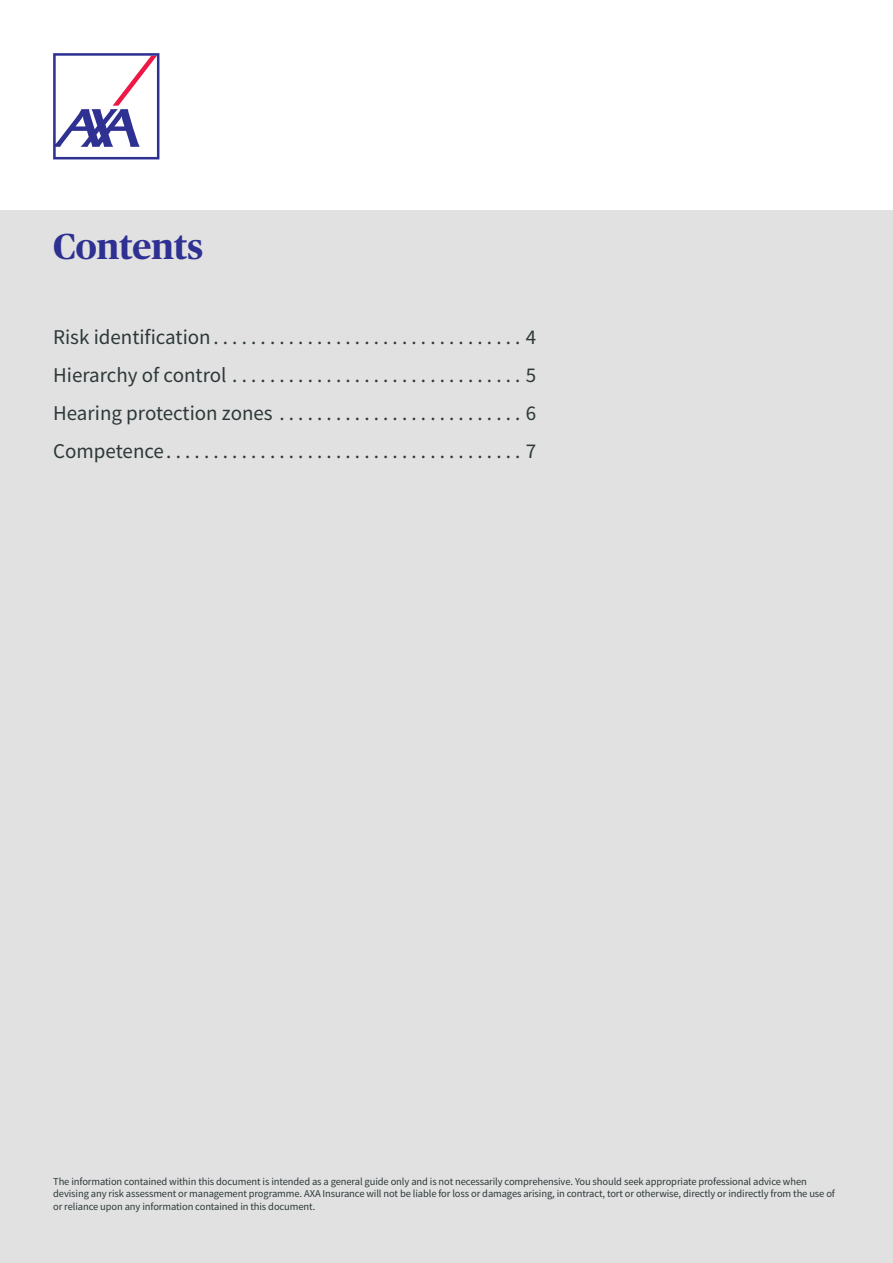
<style>
.page{position:relative;width:893px;height:1263px;background:#fff}
.page>*{position:absolute;margin:0;border:0;box-sizing:border-box;transform-origin:0 0}
._1_-_TITLE_-_Page_no{font:700 36px "Publico Headline";color:#2e3092}
._4_-_COPY_contents{font:21px "Source Sans Pro";color:#2e3839}
.Registered_address{font:10.5px/12.6px "Source Sans Pro";letter-spacing:-.01em;color:#2e3839}
</style>
<div class="page">
<div style="left:0;top:210px;width:893px;height:1053px;background:#e1e1e1"></div>
<svg style="left:53px;top:53px;width:106px;height:106px"></svg>
<p class="_1_-_TITLE_-_Page_no" style="left:53px;top:220px;width:151px">Contents</p>
<p class="_4_-_COPY_contents" style="left:53px;top:324px;width:485px">Risk identification . . . . . . . . . . . . . . . . . . . . . . . . . . . . . . . . . 4</p>
<p class="_4_-_COPY_contents" style="left:53px;top:362px;width:485px">Hierarchy of control . . . . . . . . . . . . . . . . . . . . . . . . . . . . . . . 5</p>
<p class="_4_-_COPY_contents" style="left:53px;top:400px;width:485px">Hearing protection zones . . . . . . . . . . . . . . . . . . . . . . . . . . 6</p>
<p class="_4_-_COPY_contents" style="left:53px;top:438px;width:485px">Competence . . . . . . . . . . . . . . . . . . . . . . . . . . . . . . . . . . . . . . 7</p>
<p class="Registered_address" style="left:53px;top:1175px;width:783px">The information contained within this document is intended as a general guide only and is not necessarily comprehensive. You should seek appropriate professional advice when devising any risk assessment or management programme. AXA Insurance will not be liable for loss or damages arising, in contract, tort or otherwise, directly or indirectly from the use of or reliance upon any information contained in this document.</p>
</div>
